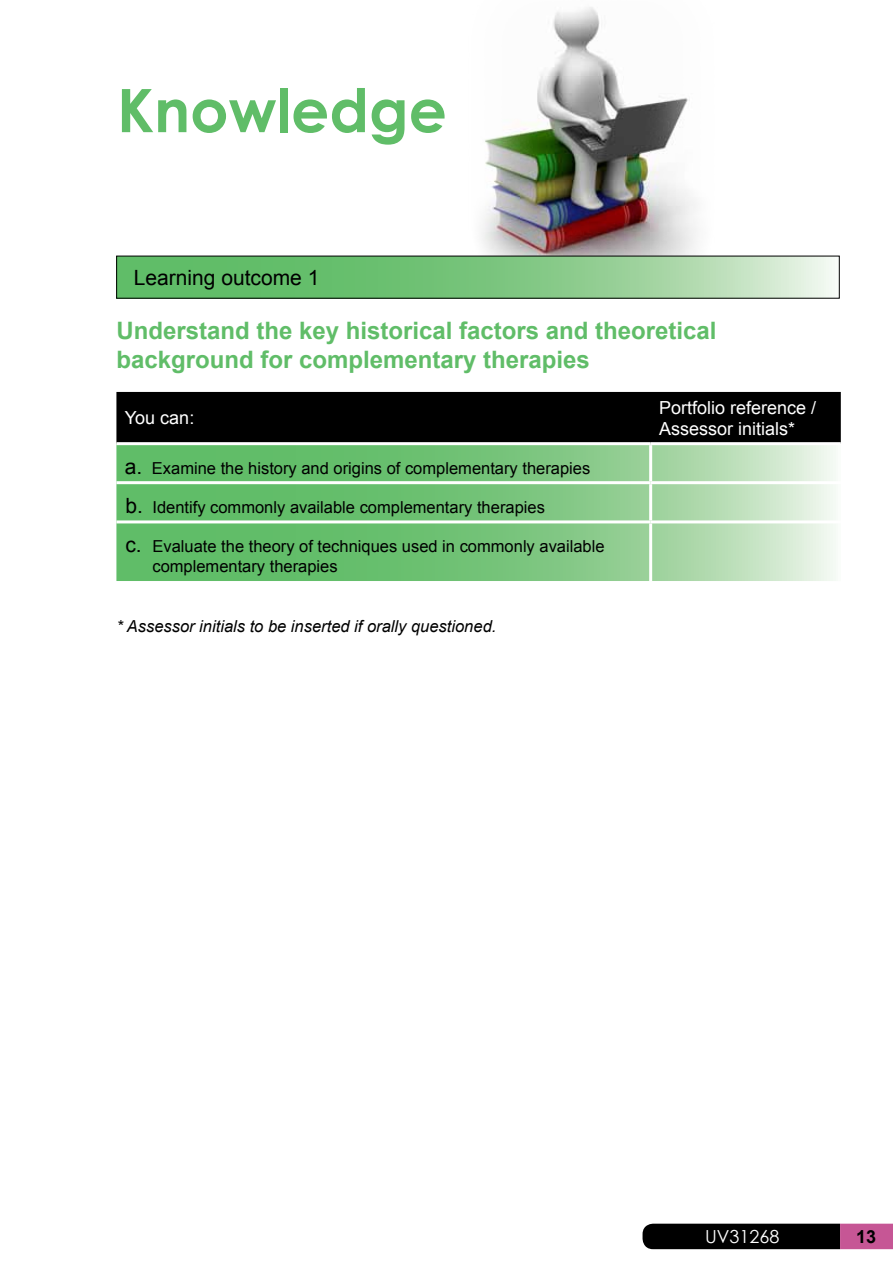
<style>
.page{position:relative;width:893px;height:1263px;background:#fff}
.page>*{position:absolute;margin:0;border:0;box-sizing:border-box;transform-origin:0 0}
.t1{font:700 60px "Century Gothic";color:#60bd68}
.t2{font:700 24px/28.8px "Arial";color:#60bd68}
.t3{font:21px "Arial";color:#000}
.t4{font:18px/21.6px "Arial";color:#fff}
.t5{font:18px "Century Gothic";color:#fff}
.t6{font:700 18px "Arial";color:#000}
.t7{font:16.5px/19.8px "Arial";color:#000}
.t8{font:italic 16.5px "Arial";color:#000}
.s1{font-size:21px}
</style>
<div class="page">
<img style="left:469px;top:7px;width:247px;height:249px">
<svg style="left:118px;top:258px;width:714px;height:38px;background:#87cb8a"></svg>
<div style="left:116px;top:392px;width:725px;height:50px;background:#000"></div>
<svg style="left:116px;top:445px;width:720px;height:136px;background:#85ca89"></svg>
<hr style="left:649px;top:445px;width:3px;height:36px;background:#fff">
<hr style="left:651px;top:481px;width:190px;height:3px;background:#fff">
<hr style="left:649px;top:484px;width:3px;height:36px;background:#fff">
<hr style="left:651px;top:520px;width:190px;height:3px;background:#fff">
<hr style="left:649px;top:523px;width:3px;height:58px;background:#fff">
<hr style="left:116px;top:481px;width:535px;height:3px;background:#fff">
<hr style="left:116px;top:520px;width:535px;height:3px;background:#fff">
<svg style="left:642px;top:1224px;width:251px;height:25px;background:#2c1421"></svg>
<h1 class="t1" style="left:117px;top:65px;width:331px">Knowledge</h1>
<p class="t3" style="left:134px;top:264px;width:187px">Learning outcome 1</p>
<h2 class="t2" style="left:116px;top:317px;width:602px">Understand the key historical factors and theoretical background for complementary therapies</h2>
<p class="t4" style="left:125px;top:407px;width:71px">You can:</p>
<p class="t4" style="left:659px;top:397px;width:159px">Portfolio reference /<br>Assessor initials*</p>
<p class="t7" style="left:125px;top:459px;width:467px"><span class="s1">a.</span> Examine the history and origins of complementary therapies</p>
<p class="t7" style="left:125px;top:497px;width:421px"><span class="s1">b.</span> Identify commonly available complementary therapies</p>
<p class="t7" style="left:152px;top:537px;width:454px;text-indent:-27px"><span class="s1">c.</span> Evaluate the theory of techniques used in commonly available complementary therapies</p>
<p class="t8" style="left:116px;top:615px;width:381px">* Assessor initials to be inserted if orally questioned.</p>
<p class="t5" style="left:705px;top:1223px;width:76px">UV31268</p>
<p class="t6" style="left:856px;top:1225px;width:22px">13</p>
</div>
